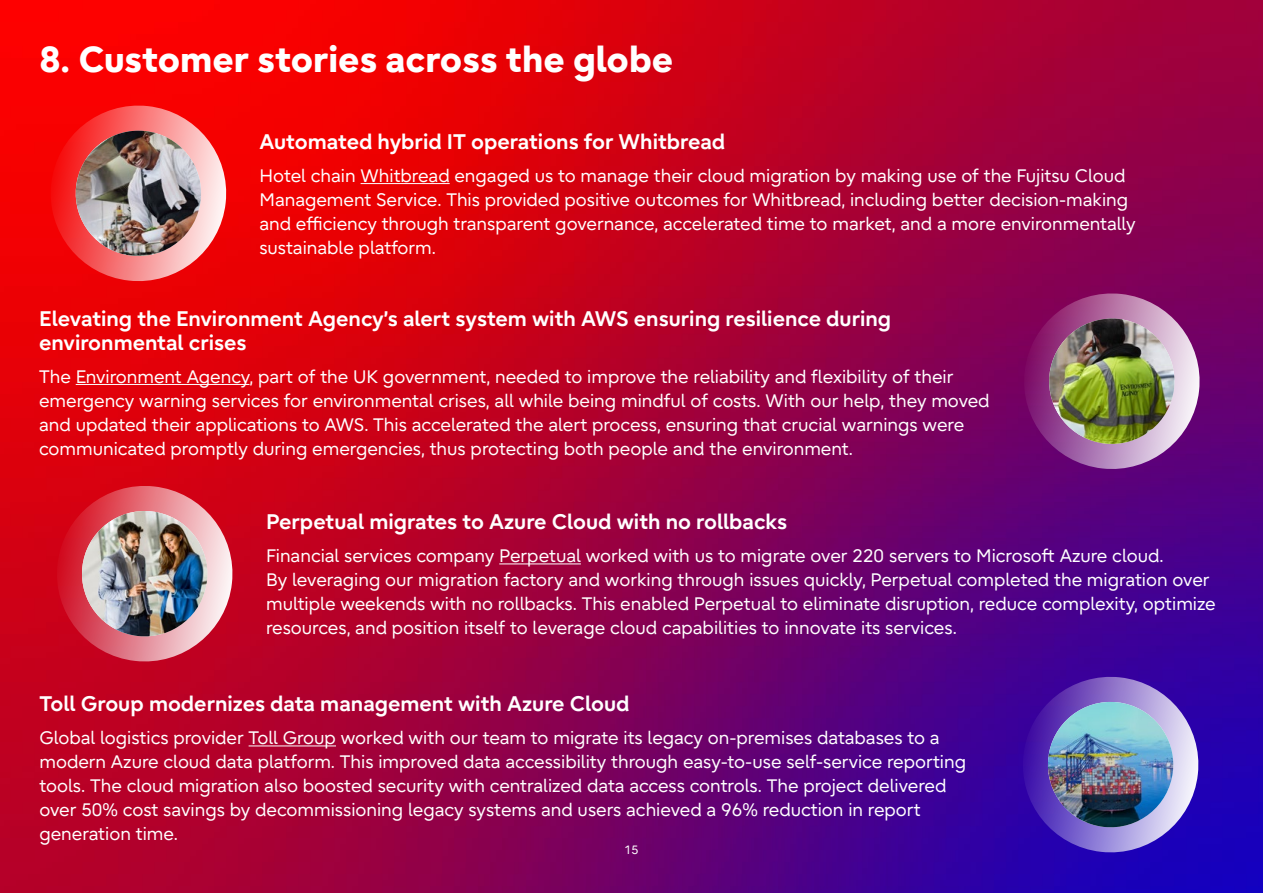
<style>
.page{position:relative;width:1263px;height:893px;background:#fff}
.page>*{position:absolute;margin:0;border:0;box-sizing:border-box;transform-origin:0 0}
.t1{font:800 36px "Fujitsu Infinity Pro";color:#fff}
.t2{font:700 21px/24px "Fujitsu Infinity Pro";color:#fff}
.t3{font:18px/24px "Fujitsu Infinity Pro";color:#fff}
.t4{font:12px "Fujitsu Infinity Pro";color:#fff}
</style>
<div class="page">
<img style="left:0;top:0;width:1263px;height:893px">
<hr style="left:361px;top:183px;width:89px;height:1px;background:#fff">
<hr style="left:76px;top:384px;width:173px;height:1px;background:#fff">
<hr style="left:499px;top:563px;width:82px;height:1px;background:#fff">
<hr style="left:249px;top:745px;width:87px;height:1px;background:#fff">
<svg style="left:1019px;top:289px;width:185px;height:185px;background:#8f3787"></svg>
<img style="left:1046px;top:319px;width:132px;height:125px">
<svg style="left:46px;top:101px;width:185px;height:185px;background:#f53637"></svg>
<img style="left:72px;top:131px;width:132px;height:128px">
<svg style="left:1018px;top:672px;width:185px;height:185px;background:#5937ba"></svg>
<img style="left:1044px;top:702px;width:133px;height:128px">
<svg style="left:52px;top:481px;width:185px;height:185px;background:#d63547"></svg>
<img style="left:79px;top:511px;width:132px;height:129px">
<h1 class="t1" style="left:39px;top:35px;width:635px">8. Customer stories across the globe</h1>
<p class="t2" style="left:259px;top:129px;width:467px">Automated hybrid IT operations for Whitbread</p>
<p class="t3" style="left:259px;top:163px;width:878px">Hotel chain Whitbread engaged us to manage their cloud migration by making use of the Fujitsu Cloud Management Service. This provided positive outcomes for Whitbread, including better decision-making and efficiency through transparent governance, accelerated time to market, and a more environmentally sustainable platform.</p>
<p class="t2" style="left:39px;top:306px;width:853px">Elevating the Environment Agency’s alert system with AWS ensuring resilience during environmental crises</p>
<p class="t3" style="left:39px;top:364px;width:952px">The Environment Agency, part of the UK government, needed to improve the reliability and flexibility of their emergency warning services for environmental crises, all while being mindful of costs. With our help, they moved and updated their applications to AWS. This accelerated the alert process, ensuring that crucial warnings were communicated promptly during emergencies, thus protecting both people and the environment.</p>
<p class="t2" style="left:266px;top:510px;width:523px">Perpetual migrates to Azure Cloud with no rollbacks</p>
<p class="t3" style="left:266px;top:544px;width:951px">Financial services company Perpetual worked with us to migrate over 220 servers to Microsoft Azure cloud.<br>By leveraging our migration factory and working through issues quickly, Perpetual completed the migration over multiple weekends with no rollbacks. This enabled Perpetual to eliminate disruption, reduce complexity, optimize resources, and position itself to leverage cloud capabilities to innovate its services.</p>
<p class="t2" style="left:39px;top:692px;width:592px">Toll Group modernizes data management with Azure Cloud</p>
<p class="t3" style="left:39px;top:726px;width:928px">Global logistics provider Toll Group worked with our team to migrate its legacy on-premises databases to a modern Azure cloud data platform. This improved data accessibility through easy-to-use self-service reporting tools. The cloud migration also boosted security with centralized data access controls. The project delivered over 50% cost savings by decommissioning legacy systems and users achieved a 96% reduction in report generation time.</p>
<p class="t4" style="left:624px;top:842px;width:16px">15</p>
</div>
